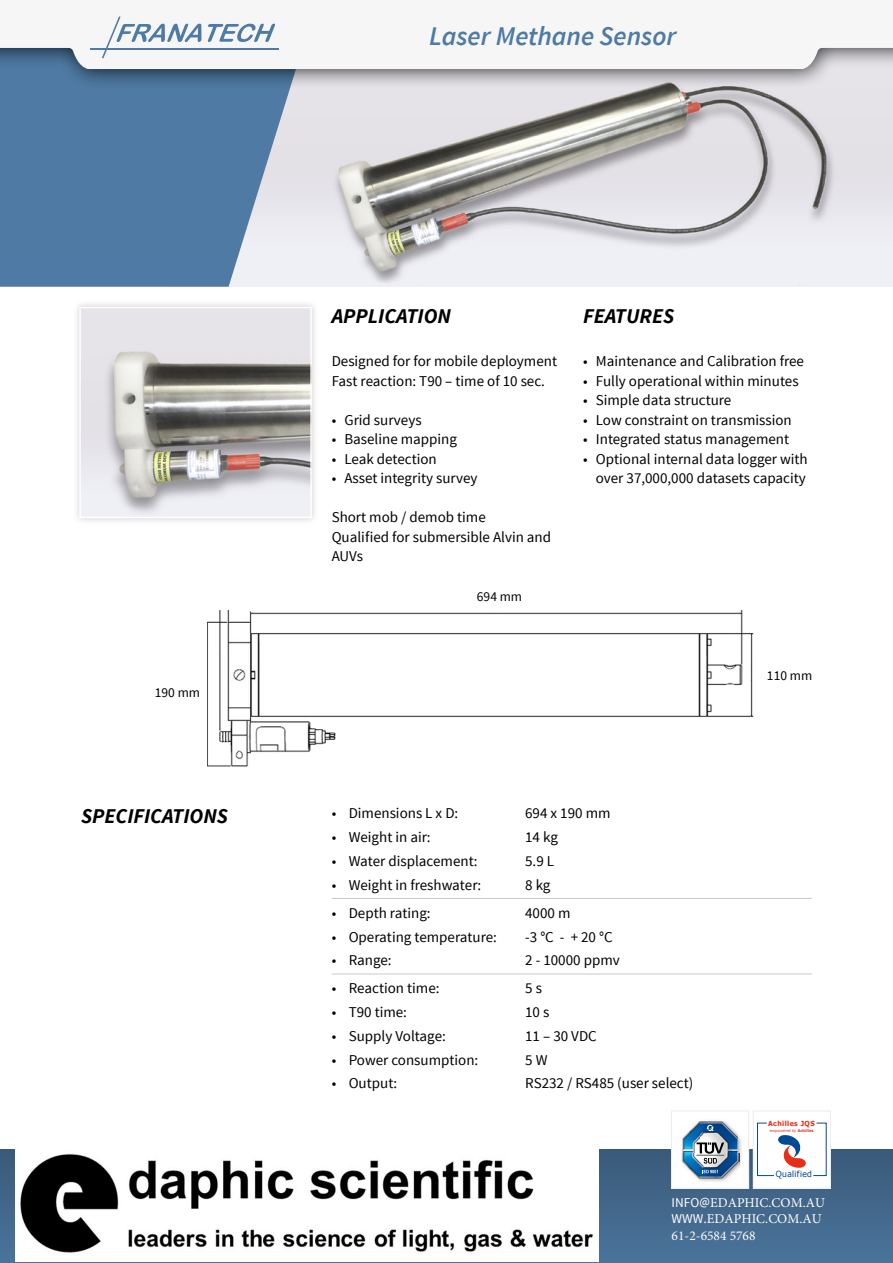
<style>
.page{position:relative;width:893px;height:1263px;background:#fff}
.page>*{position:absolute;margin:0;border:0;box-sizing:border-box;transform-origin:0 0}
.t1{font:italic 600 27px "Source Sans Pro";color:#4e7aa3}
.headlines_italic{font:italic 700 21px "Source Sans Pro";color:#000}
.Liste_2{font:15px/19.5px "Source Sans Pro";color:#000;text-align:right}
.Liste_2_ohne_Zeilena{font:15px "Source Sans Pro";color:#000}
.Fliesstext{font:15px/19.5px "Source Sans Pro";color:#000}
.Liste_mit_Absatzlini{font:15px "Source Sans Pro";color:#000}
.t2{font:13.5px/16.5px "Minion Pro";color:#fff}
.Mini_text{font:13.5px "Source Sans Pro";color:#000}
.t3{font:8.55px "Tahoma";letter-spacing:.045em;color:#004b94}
.t4{font:700 6.9px "Tahoma";letter-spacing:.06em;color:#e62f16}
.t5{font:3.9px "Tahoma";letter-spacing:.03em;color:#e62f16}
.s1{font-weight:700}
.s2{font-family:"Source Sans Pro"}
</style>
<div class="page">
<hr style="left:332px;top:898px;width:480px;height:1px;background:#c9caca">
<hr style="left:332px;top:974px;width:480px;height:1px;background:#c9caca">
<img style="left:207px;top:610px;width:547px;height:157px">
<div style="left:72px;top:300px;width:247px;height:225px;background:#f5f5f5"></div>
<img style="left:81px;top:309px;width:229px;height:205px">
<div style="left:79px;top:307px;width:233px;height:211px;border:1px solid #fff"></div>
<img style="left:303px;top:90px;width:590px;height:197px">
<svg style="left:0;top:90px;width:303px;height:197px;background:#648aae"></svg>
<div style="left:0;top:0;width:893px;height:90px;background:#000;opacity:.75"></div>
<div style="left:0;top:0;width:893px;height:69px;background:#f6f6f6"></div>
<svg style="left:208px;top:24px;width:67px;height:18px"></svg>
<hr style="left:91px;top:48px;width:188px;height:2px;background:#4e7aa3">
<svg style="left:102px;top:16px;width:99px;height:42px"></svg>
<div style="left:0;top:1150px;width:893px;height:113px;background:linear-gradient(to bottom,#3e5d7b,#4b749c)"></div>
<div style="left:753px;top:1111px;width:77px;height:77px;background:#fff"></div>
<svg style="left:813px;top:1122px;width:14px;height:54px"></svg>
<svg style="left:757px;top:1122px;width:49px;height:54px"></svg>
<div style="left:753px;top:1111px;width:78px;height:77px;border:1px solid #ececec"></div>
<img style="left:673px;top:1120px;width:74px;height:66px">
<svg style="left:696px;top:1142px;width:28px;height:22px"></svg>
<svg style="left:706px;top:1125px;width:8px;height:6px"></svg>
<svg style="left:702px;top:1170px;width:16px;height:3px"></svg>
<div style="left:671px;top:1111px;width:78px;height:77px;border:1px solid #ececec"></div>
<img style="left:16px;top:1150px;width:583px;height:112px">
<p class="t1" style="left:429px;top:19px;width:249px">Laser Methane Sensor</p>
<p class="Mini_text" style="left:155px;top:684px;width:47px">190 mm</p>
<p class="headlines_italic" style="left:81px;top:803px;width:149px">SPECIFICATIONS</p>
<p class="headlines_italic" style="left:332px;top:303px;width:121px">APPLICATION</p>
<p class="Fliesstext" style="left:332px;top:352px;width:227px">Designed for for mobile deployment</p>
<p class="Fliesstext" style="left:332px;top:371px;width:215px">Fast reaction: T90 – time of 10 sec.</p>
<p class="Liste_2" style="left:332px;top:410px;width:91px">• Grid surveys</p>
<p class="Liste_2" style="left:332px;top:430px;width:127px">• Baseline mapping</p>
<p class="Liste_2" style="left:332px;top:449px;width:107px">• Leak detection</p>
<p class="Liste_2" style="left:332px;top:469px;width:147px">• Asset integrity survey</p>
<p class="Fliesstext" style="left:332px;top:508px;width:156px">Short mob / demob time</p>
<p class="Fliesstext" style="left:332px;top:527px;width:221px">Qualified for submersible Alvin and<br>AUVs</p>
<p class="Mini_text" style="left:477px;top:588px;width:47px">694 mm</p>
<p class="headlines_italic" style="left:583px;top:303px;width:93px">FEATURES</p>
<p class="Liste_2" style="left:583px;top:352px;width:222px">• Maintenance and Calibration free</p>
<p class="Liste_2" style="left:583px;top:371px;width:217px">• Fully operational within minutes</p>
<p class="Liste_2" style="left:583px;top:391px;width:150px">• Simple data structure</p>
<p class="Liste_2" style="left:583px;top:410px;width:210px">• Low constraint on transmission</p>
<p class="Liste_2" style="left:583px;top:430px;width:208px">• Integrated status management</p>
<p class="Liste_2" style="left:583px;top:449px;width:226px">• Optional internal data logger with over 37,000,000 datasets capacity</p>
<p class="Mini_text" style="left:767px;top:667px;width:47px">110 mm</p>
<p class="Liste_2_ohne_Zeilena" style="left:332px;top:804px;width:128px">• Dimensions L x D:</p>
<p class="Liste_2_ohne_Zeilena" style="left:525px;top:804px;width:87px">694 x 190 mm</p>
<p class="Liste_2_ohne_Zeilena" style="left:332px;top:828px;width:100px">• Weight in air:</p>
<p class="Liste_2_ohne_Zeilena" style="left:525px;top:828px;width:34px">14 kg</p>
<p class="Liste_2_ohne_Zeilena" style="left:332px;top:852px;width:148px">• Water displacement:</p>
<p class="Liste_2_ohne_Zeilena" style="left:525px;top:852px;width:30px">5.9 L</p>
<p class="Liste_mit_Absatzlini" style="left:332px;top:875px;width:151px">• Weight in freshwater:</p>
<p class="Liste_mit_Absatzlini" style="left:525px;top:875px;width:27px">8 kg</p>
<p class="Liste_2_ohne_Zeilena" style="left:332px;top:903px;width:101px">• Depth rating:</p>
<p class="Liste_2_ohne_Zeilena" style="left:525px;top:903px;width:47px">4000 m</p>
<p class="Liste_2_ohne_Zeilena" style="left:332px;top:927px;width:167px">• Operating temperature:</p>
<p class="Liste_2_ohne_Zeilena" style="left:525px;top:927px;width:89px">-3 °C - + 20 °C</p>
<p class="Liste_mit_Absatzlini" style="left:332px;top:951px;width:61px">• Range:</p>
<p class="Liste_mit_Absatzlini" style="left:525px;top:951px;width:96px">2 - 10000 ppmv</p>
<p class="Liste_2_ohne_Zeilena" style="left:332px;top:979px;width:109px">• Reaction time:</p>
<p class="Liste_2_ohne_Zeilena" style="left:525px;top:979px;width:18px">5 s</p>
<p class="Liste_2_ohne_Zeilena" style="left:332px;top:1003px;width:77px">• T90 time:</p>
<p class="Liste_2_ohne_Zeilena" style="left:525px;top:1003px;width:26px">10 s</p>
<p class="Liste_2_ohne_Zeilena" style="left:332px;top:1026px;width:116px">• Supply Voltage:</p>
<p class="Liste_2_ohne_Zeilena" style="left:525px;top:1026px;width:73px">11 – 30 VDC</p>
<p class="Liste_2_ohne_Zeilena" style="left:332px;top:1050px;width:148px">• Power consumption:</p>
<p class="Liste_2_ohne_Zeilena" style="left:525px;top:1050px;width:24px">5 W</p>
<p class="Liste_2_ohne_Zeilena" style="left:332px;top:1074px;width:67px">• Output:</p>
<p class="Liste_2_ohne_Zeilena" style="left:525px;top:1074px;width:170px">RS232 / RS485 (user select)</p>
<p class="t4" style="left:768px;top:1118px;width:48px">Achilles JQS</p>
<p class="t5" style="left:770px;top:1128px;width:45px">empowered by <span class="s1">Achilles</span></p>
<p class="t3" style="left:776px;top:1168px;width:38px">Qualified</p>
<p class="t2" style="left:672px;top:1194px;width:155px"><span class="s2">INFO@</span>EDAPHIC.COM.AU<br><span class="s2">WWW.</span>EDAPHIC.COM.AU<br>61-2-6584 5768</p>
</div>
